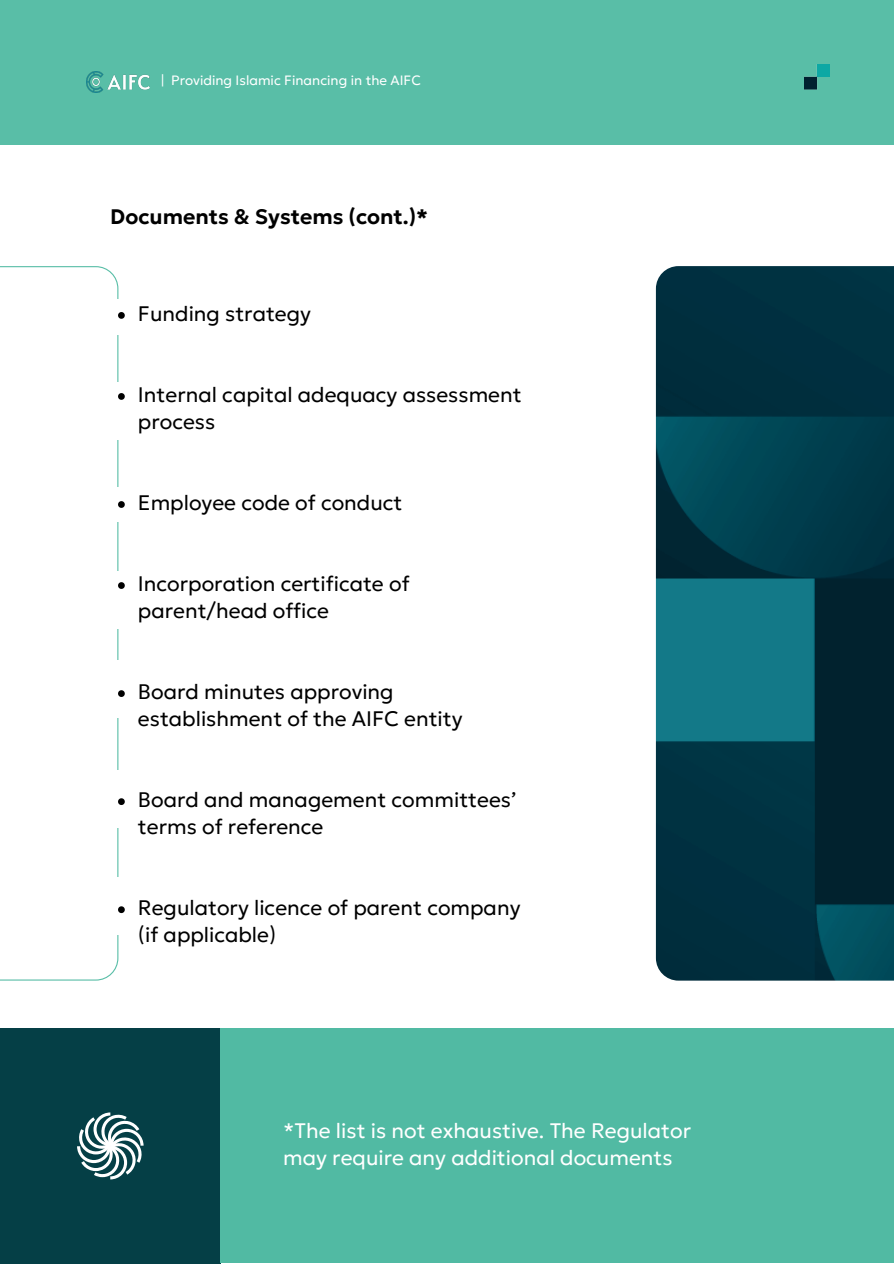
<style>
.page{position:relative;width:894px;height:1264px;background:#fff}
.page>*{position:absolute;margin:0;border:0;box-sizing:border-box;transform-origin:0 0}
.t1{font:300 21px/27px "Geologica";color:#000}
.t2{font:300 21px/27px "Geologica";color:#fff}
.t3{font:600 21px "Geologica";color:#000}
.t4{font:300 13.5px "Geologica";color:#fff}
</style>
<div class="page">
<div style="left:0;top:1028px;width:220px;height:235px;background:#053f46"></div>
<div style="left:220px;top:1028px;width:673px;height:235px;background:#51baa3"></div>
<svg style="left:77px;top:1112px;width:66px;height:67px"></svg>
<img style="left:655px;top:266px;width:238px;height:714px">
<svg style="left:0;top:266px;width:118px;height:714px"></svg>
<div style="left:65px;top:299px;width:75px;height:35px;background:#fff"></div>
<div style="left:65px;top:382px;width:75px;height:57px;background:#fff"></div>
<div style="left:65px;top:571px;width:75px;height:57px;background:#fff"></div>
<div style="left:65px;top:660px;width:75px;height:57px;background:#fff"></div>
<div style="left:65px;top:770px;width:75px;height:57px;background:#fff"></div>
<div style="left:65px;top:877px;width:75px;height:57px;background:#fff"></div>
<div style="left:65px;top:487px;width:75px;height:35px;background:#fff"></div>
<svg style="left:118px;top:312px;width:7px;height:7px"></svg>
<svg style="left:118px;top:393px;width:7px;height:7px"></svg>
<svg style="left:118px;top:501px;width:7px;height:7px"></svg>
<svg style="left:118px;top:582px;width:7px;height:7px"></svg>
<svg style="left:118px;top:690px;width:7px;height:7px"></svg>
<svg style="left:118px;top:798px;width:7px;height:7px"></svg>
<svg style="left:118px;top:906px;width:7px;height:7px"></svg>
<div style="left:0;top:0;width:893px;height:145px;background:#59bea7"></div>
<img style="left:86px;top:72px;width:63px;height:20px">
<p class="t4" style="left:161px;top:69px;width:261px">| Providing Islamic Financing in the AIFC</p>
<p class="t3" style="left:110px;top:198px;width:319px">Documents &amp; Systems (cont.)*</p>
<p class="t1" style="left:138px;top:298px;width:174px">Funding strategy</p>
<p class="t1" style="left:138px;top:379px;width:385px">Internal capital adequacy assessment process</p>
<p class="t1" style="left:138px;top:487px;width:266px">Employee code of conduct</p>
<p class="t1" style="left:138px;top:568px;width:273px">Incorporation certificate of parent/head office</p>
<p class="t1" style="left:138px;top:676px;width:326px">Board minutes approving establishment of the AIFC entity</p>
<p class="t1" style="left:138px;top:784px;width:380px">Board and management committees’ terms of reference</p>
<p class="t1" style="left:138px;top:892px;width:384px">Regulatory licence of parent company (if applicable)</p>
<p class="t2" style="left:283px;top:1115px;width:409px">*The list is not exhaustive. The Regulator may require any additional documents</p>
</div>
